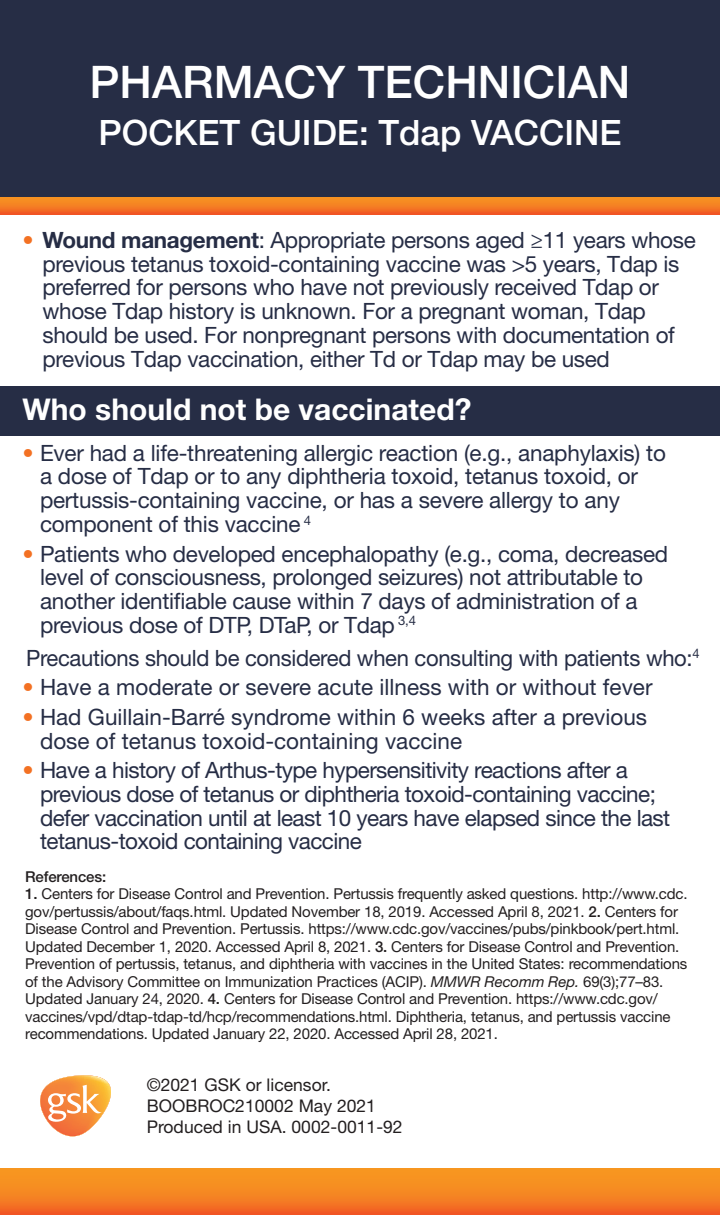
<style>
.page{position:relative;width:720px;height:1215px;background:#fff}
.page>*{position:absolute;margin:0;border:0;box-sizing:border-box;transform-origin:0 0}
.t1{font:500 45px "Helvetica Neue LT Std";color:#fff}
.t2{font:500 35px "Helvetica Neue LT Std";color:#fff}
.t3{font:700 30px "Helvetica Neue LT Std";color:#fff}
.t4{font:22.5px/23.8px "Helvetica Neue LT Std";letter-spacing:-.015em;color:#262d45}
.t5{font:17.5px "Helvetica Neue LT Std";color:#231f20}
.t6{font:15px/17.5px "Helvetica Neue LT Std";letter-spacing:-.01em;color:#231f20}
.t7{font:500 15px "Helvetica Neue LT Std";letter-spacing:-.01em;color:#231f20}
.s1{color:#f37123}
.s2{font-weight:700}
.s3{font-weight:500}
.s4{font-style:italic}
</style>
<div class="page">
<svg style="left:0;top:1168px;width:720px;height:47px"></svg>
<div style="left:0;top:0;width:720px;height:198px;background:#262d45"></div>
<svg style="left:0;top:198px;width:720px;height:16px"></svg>
<svg style="left:40px;top:1075px;width:71px;height:61px"></svg>
<div style="left:0;top:386px;width:720px;height:50px;background:#262d45"></div>
<p class="t1" style="left:90px;top:55px;width:542px">PHARMACY TECHNICIAN</p>
<p class="t2" style="left:98px;top:112px;width:525px">POCKET GUIDE: Tdap VACCINE</p>
<p class="t4" style="left:42px;top:228px;width:655px;text-indent:-20px"><span class="s1">•</span> <span class="s2">Wound management</span>: Appropriate persons aged ≥11 years whose previous tetanus toxoid-containing vaccine was &gt;5 years, Tdap is preferred for persons who have not previously received Tdap or whose Tdap history is unknown. For a pregnant woman, Tdap should be used. For nonpregnant persons with documentation of previous Tdap vaccination, either Td or Tdap may be used</p>
<p class="t3" style="left:22px;top:391px;width:450px">Who should not be vaccinated?</p>
<p class="t4" style="left:40px;top:441px;width:628px;text-indent:-18px"><span class="s1">•</span> Ever had a life-threatening allergic reaction (e.g., anaphylaxis) to a dose of Tdap or to any diphtheria toxoid, tetanus toxoid, or pertussis-containing vaccine, or has a severe allergy to any component of this vaccine <sup>4</sup></p>
<p class="t4" style="left:40px;top:541px;width:630px;text-indent:-18px"><span class="s1">•</span> Patients who developed encephalopathy (e.g., coma, decreased level of consciousness, prolonged seizures) not attributable to another identifiable cause within 7 days of administration of a previous dose of DTP, DTaP, or Tdap <sup>3,4</sup></p>
<p class="t4" style="left:26px;top:646px;width:675px">Precautions should be considered when consulting with patients who:<sup>4</sup></p>
<p class="t4" style="left:22px;top:675px;width:632px"><span class="s1">•</span> Have a moderate or severe acute illness with or without fever</p>
<p class="t4" style="left:40px;top:705px;width:609px;text-indent:-18px"><span class="s1">•</span> Had Guillain-Barré syndrome within 6 weeks after a previous dose of tetanus toxoid-containing vaccine</p>
<p class="t4" style="left:40px;top:758px;width:632px;text-indent:-18px"><span class="s1">•</span> Have a history of Arthus-type hypersensitivity reactions after a previous dose of tetanus or diphtheria toxoid-containing vaccine; defer vaccination until at least 10 years have elapsed since the last tetanus-toxoid containing vaccine</p>
<p class="t7" style="left:25px;top:868px;width:83px">References:</p>
<p class="t6" style="left:25px;top:885px;width:664px"><span class="s3">1.</span> Centers for Disease Control and Prevention. Pertussis frequently asked questions. http://www.cdc. gov/pertussis/about/faqs.html. Updated November 18, 2019. Accessed April 8, 2021. <span class="s3">2.</span> Centers for Disease Control and Prevention. Pertussis. https://www.cdc.gov/vaccines/pubs/pinkbook/pert.html.<br>Updated December 1, 2020. Accessed April 8, 2021. <span class="s3">3.</span> Centers for Disease Control and Prevention.<br>Prevention of pertussis, tetanus, and diphtheria with vaccines in the United States: recommendations of the Advisory Committee on Immunization Practices (ACIP). <span class="s4">MMWR Recomm Rep.</span> 69(3);77–83.<br>Updated January 24, 2020. <span class="s3">4.</span> Centers for Disease Control and Prevention. https://www.cdc.gov/ vaccines/vpd/dtap-tdap-td/hcp/recommendations.html. Diphtheria, tetanus, and pertussis vaccine recommendations. Updated January 22, 2020. Accessed April 28, 2021.</p>
<p class="t5" style="left:147px;top:1074px;width:186px">©2021 GSK or licensor.</p>
<p class="t5" style="left:147px;top:1095px;width:231px">BOOBROC210002 May 2021</p>
<p class="t5" style="left:147px;top:1116px;width:257px">Produced in USA. 0002-0011-92</p>
</div>
